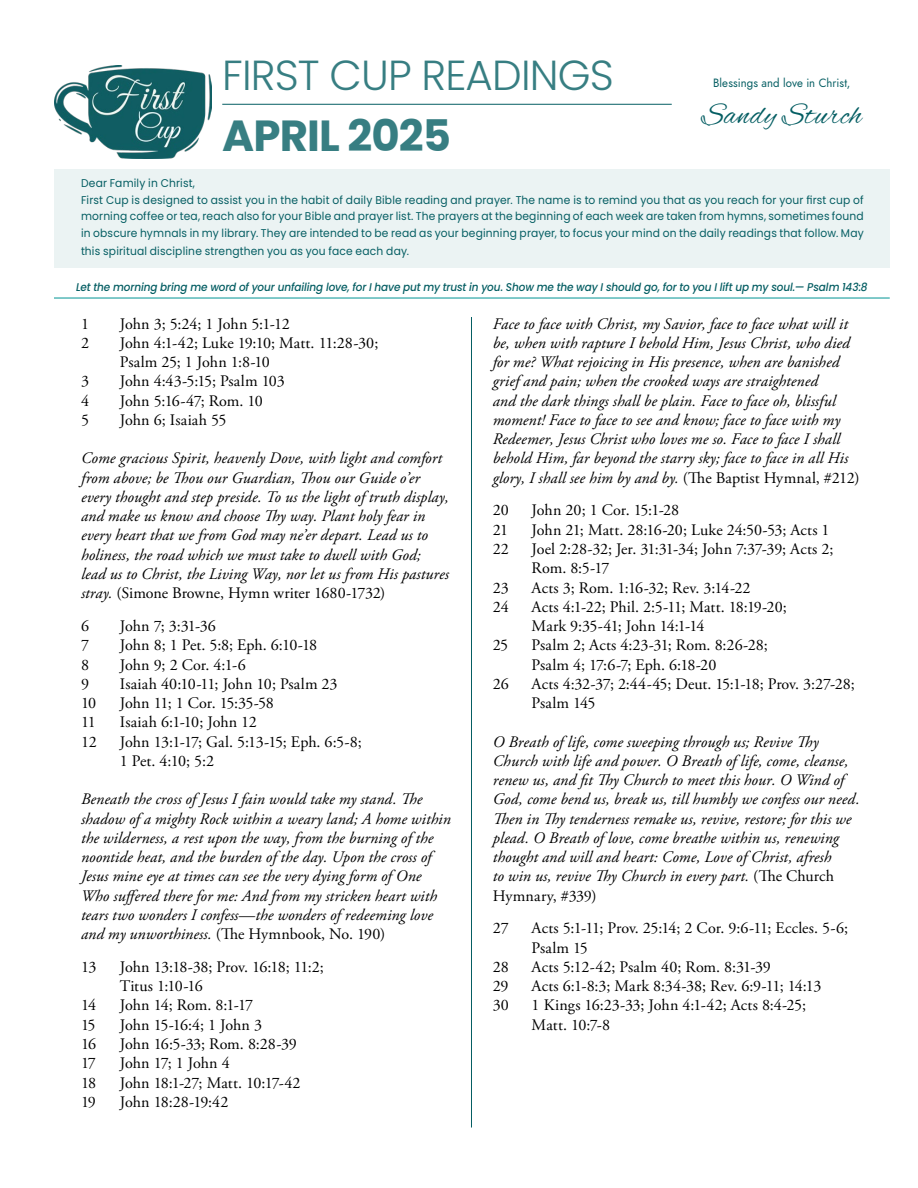
<style>
.page{position:relative;width:918px;height:1188px;background:#fff}
.page>*{position:absolute;margin:0;border:0;box-sizing:border-box;transform-origin:0 0}
.t1{font:700 43.5px "Poppins";letter-spacing:-.02em;color:#377e82}
.t2{font:300 42px "Poppins";letter-spacing:-.02em;color:#377e82}
.t3{font:31.5px "Alex Brush";letter-spacing:.025em;color:#055e63;scale:.95 1}
.t4{font:italic 16.05px/19.2px "Adobe Garamond Pro";letter-spacing:.005em;color:#000}
.t5{font:16.05px/19.2px "Adobe Garamond Pro";letter-spacing:-.005em;color:#000}
.t6{font:italic 12px "Renner";letter-spacing:.01em;color:#055e63;scale:.95 1}
.t7{font:11.25px/16.5px "Poppins";letter-spacing:.015em;color:#055e63;scale:.95 1}
.t8{font:italic 500 11.25px "Poppins";letter-spacing:-.01em;color:#055e63;scale:.93 1}
.s1{font-style:normal}
</style>
<div class="page">
<div style="left:54px;top:170px;width:836px;height:98px;background:#ebf3f3"></div>
<hr style="left:471px;top:317px;width:1px;height:811px;background:#055e63">
<hr style="left:54px;top:298px;width:836px;height:1px;background:#009594">
<img style="left:54px;top:65px;width:158px;height:93px">
<hr style="left:222px;top:104px;width:450px;height:1px;background:#055e63">
<h2 class="t2" style="left:222px;top:51px;width:393px">FIRST CUP READINGS</h2>
<h1 class="t1" style="left:222px;top:111px;width:230px">APRIL 2025</h1>
<p class="t6" style="left:713px;top:75px;width:146px">Blessings and love in Christ,</p>
<h3 class="t3" style="left:702px;top:97px;width:170px">Sandy Sturch</h3>
<p class="t7" style="left:81px;top:175px;width:825px">Dear Family in Christ,<br>First Cup is designed to assist you in the habit of daily Bible reading and prayer. The name is to remind you that as you reach for your first cup of morning coffee or tea, reach also for your Bible and prayer list. The prayers at the beginning of each week are taken from hymns, sometimes found in obscure hymnals in my library. They are intended to be read as your beginning prayer, to focus your mind on the daily readings that follow. May</p>
<p class="t7" style="left:81px;top:242px;width:347px">this spiritual discipline strengthen you as you face each day.</p>
<p class="t8" style="left:76px;top:280px;width:853px">Let the morning bring me word of your unfailing love, for I have put my trust in you. Show me the way I should go, for to you I lift up my soul.— Psalm 143:8</p>
<p class="t5" style="left:81px;top:315px;width:10px">1</p>
<p class="t5" style="left:120px;top:315px;width:171px">John 3; 5:24; 1 John 5:1-12</p>
<p class="t5" style="left:81px;top:334px;width:10px">2</p>
<p class="t5" style="left:120px;top:334px;width:260px">John 4:1-42; Luke 19:10; Matt. 11:28-30;<br>Psalm 25; 1 John 1:8-10</p>
<p class="t5" style="left:81px;top:372px;width:10px">3</p>
<p class="t5" style="left:120px;top:372px;width:166px">John 4:43-5:15; Psalm 103</p>
<p class="t5" style="left:81px;top:392px;width:10px">4</p>
<p class="t5" style="left:120px;top:392px;width:144px">John 5:16-47; Rom. 10</p>
<p class="t5" style="left:81px;top:411px;width:10px">5</p>
<p class="t5" style="left:120px;top:411px;width:108px">John 6; Isaiah 55</p>
<p class="t4" style="left:81px;top:449px;width:369px">Come gracious Spirit, heavenly Dove, with light and comfort from above; be Thou our Guardian, Thou our Guide o’er every thought and step preside. To us the light of truth display, and make us know and choose Thy way. Plant holy fear in every heart that we from God may ne’er depart. Lead us to holiness, the road which we must take to dwell with God; lead us to Christ, the Living Way, nor let us from His pastures stray. <span class="s1">(Simone Browne, Hymn writer 1680-1732)</span></p>
<p class="t5" style="left:81px;top:617px;width:10px">6</p>
<p class="t5" style="left:120px;top:617px;width:98px">John 7; 3:31-36</p>
<p class="t5" style="left:81px;top:636px;width:10px">7</p>
<p class="t5" style="left:120px;top:636px;width:199px">John 8; 1 Pet. 5:8; Eph. 6:10-18</p>
<p class="t5" style="left:81px;top:655px;width:10px">8</p>
<p class="t5" style="left:120px;top:655px;width:127px">John 9; 2 Cor. 4:1-6</p>
<p class="t5" style="left:81px;top:675px;width:10px">9</p>
<p class="t5" style="left:120px;top:675px;width:219px">Isaiah 40:10-11; John 10; Psalm 23</p>
<p class="t5" style="left:81px;top:694px;width:17px">10</p>
<p class="t5" style="left:120px;top:694px;width:156px">John 11; 1 Cor. 15:35-58</p>
<p class="t5" style="left:81px;top:713px;width:16px">11</p>
<p class="t5" style="left:120px;top:713px;width:139px">Isaiah 6:1-10; John 12</p>
<p class="t5" style="left:81px;top:732px;width:17px">12</p>
<p class="t5" style="left:120px;top:732px;width:244px">John 13:1-17; Gal. 5:13-15; Eph. 6:5-8;<br>1 Pet. 4:10; 5:2</p>
<p class="t4" style="left:81px;top:790px;width:371px">Beneath the cross of Jesus I fain would take my stand. The shadow of a mighty Rock within a weary land; A home within the wilderness, a rest upon the way, from the burning of the noontide heat, and the burden of the day. Upon the cross of Jesus mine eye at times can see the very dying form of One Who suffered there for me: And from my stricken heart with tears two wonders I confess—the wonders of redeeming love and my unworthiness. <span class="s1">(The Hymnbook, No. 190)</span></p>
<p class="t5" style="left:81px;top:958px;width:17px">13</p>
<p class="t5" style="left:120px;top:958px;width:206px">John 13:18-38; Prov. 16:18; 11:2;<br>Titus 1:10-16</p>
<p class="t5" style="left:81px;top:996px;width:17px">14</p>
<p class="t5" style="left:120px;top:996px;width:135px">John 14; Rom. 8:1-17</p>
<p class="t5" style="left:81px;top:1016px;width:16px">15</p>
<p class="t5" style="left:120px;top:1016px;width:144px">John 15-16:4; 1 John 3</p>
<p class="t5" style="left:81px;top:1035px;width:17px">16</p>
<p class="t5" style="left:120px;top:1035px;width:178px">John 16:5-33; Rom. 8:28-39</p>
<p class="t5" style="left:81px;top:1054px;width:17px">17</p>
<p class="t5" style="left:120px;top:1054px;width:111px">John 17; 1 John 4</p>
<p class="t5" style="left:81px;top:1073px;width:17px">18</p>
<p class="t5" style="left:120px;top:1073px;width:182px">John 18:1-27; Matt. 10:17-42</p>
<p class="t5" style="left:81px;top:1093px;width:16px">19</p>
<p class="t5" style="left:120px;top:1093px;width:110px">John 18:28-19:42</p>
<p class="t4" style="left:493px;top:314px;width:368px">Face to face with Christ, my Savior, face to face what will it be, when with rapture I behold Him, Jesus Christ, who died for me? What rejoicing in His presence, when are banished grief and pain; when the crooked ways are straightened<br>and the dark things shall be plain. Face to face oh, blissful moment! Face to face to see and know; face to face with my Redeemer, Jesus Christ who loves me so. Face to face I shall behold Him, far beyond the starry sky; face to face in all His glory, I shall see him by and by. <span class="s1">(The Baptist Hymnal, #212)</span></p>
<p class="t5" style="left:493px;top:501px;width:18px">20</p>
<p class="t5" style="left:532px;top:501px;width:149px">John 20; 1 Cor. 15:1-28</p>
<p class="t5" style="left:493px;top:521px;width:17px">21</p>
<p class="t5" style="left:532px;top:521px;width:300px">John 21; Matt. 28:16-20; Luke 24:50-53; Acts 1</p>
<p class="t5" style="left:493px;top:540px;width:18px">22</p>
<p class="t5" style="left:532px;top:540px;width:303px">Joel 2:28-32; Jer. 31:31-34; John 7:37-39; Acts 2;<br>Rom. 8:5-17</p>
<p class="t5" style="left:493px;top:578px;width:18px">23</p>
<p class="t5" style="left:532px;top:578px;width:220px">Acts 3; Rom. 1:16-32; Rev. 3:14-22</p>
<p class="t5" style="left:493px;top:598px;width:17px">24</p>
<p class="t5" style="left:532px;top:598px;width:257px">Acts 4:1-22; Phil. 2:5-11; Matt. 18:19-20;<br>Mark 9:35-41; John 14:1-14</p>
<p class="t5" style="left:493px;top:636px;width:17px">25</p>
<p class="t5" style="left:532px;top:636px;width:238px">Psalm 2; Acts 4:23-31; Rom. 8:26-28;<br>Psalm 4; 17:6-7; Eph. 6:18-20</p>
<p class="t5" style="left:493px;top:675px;width:18px">26</p>
<p class="t5" style="left:532px;top:675px;width:325px">Acts 4:32-37; 2:44-45; Deut. 15:1-18; Prov. 3:27-28;<br>Psalm 145</p>
<p class="t4" style="left:493px;top:732px;width:368px">O Breath of life, come sweeping through us; Revive Thy Church with life and power. O Breath of life, come, cleanse, renew us, and fit Thy Church to meet this hour. O Wind of God, come bend us, break us, till humbly we confess our need.<br>Then in Thy tenderness remake us, revive, restore; for this we plead. O Breath of love, come breathe within us, renewing thought and will and heart: Come, Love of Christ, afresh<br>to win us, revive Thy Church in every part. <span class="s1">(The Church Hymnary, #339)</span></p>
<p class="t5" style="left:493px;top:919px;width:17px">27</p>
<p class="t5" style="left:532px;top:919px;width:318px">Acts 5:1-11; Prov. 25:14; 2 Cor. 9:6-11; Eccles. 5-6;<br>Psalm 15</p>
<p class="t5" style="left:493px;top:958px;width:18px">28</p>
<p class="t5" style="left:532px;top:958px;width:241px">Acts 5:12-42; Psalm 40; Rom. 8:31-39</p>
<p class="t5" style="left:493px;top:977px;width:17px">29</p>
<p class="t5" style="left:532px;top:977px;width:291px">Acts 6:1-8:3; Mark 8:34-38; Rev. 6:9-11; 14:13</p>
<p class="t5" style="left:493px;top:996px;width:18px">30</p>
<p class="t5" style="left:532px;top:996px;width:276px">1 Kings 16:23-33; John 4:1-42; Acts 8:4-25;<br>Matt. 10:7-8</p>
</div>
